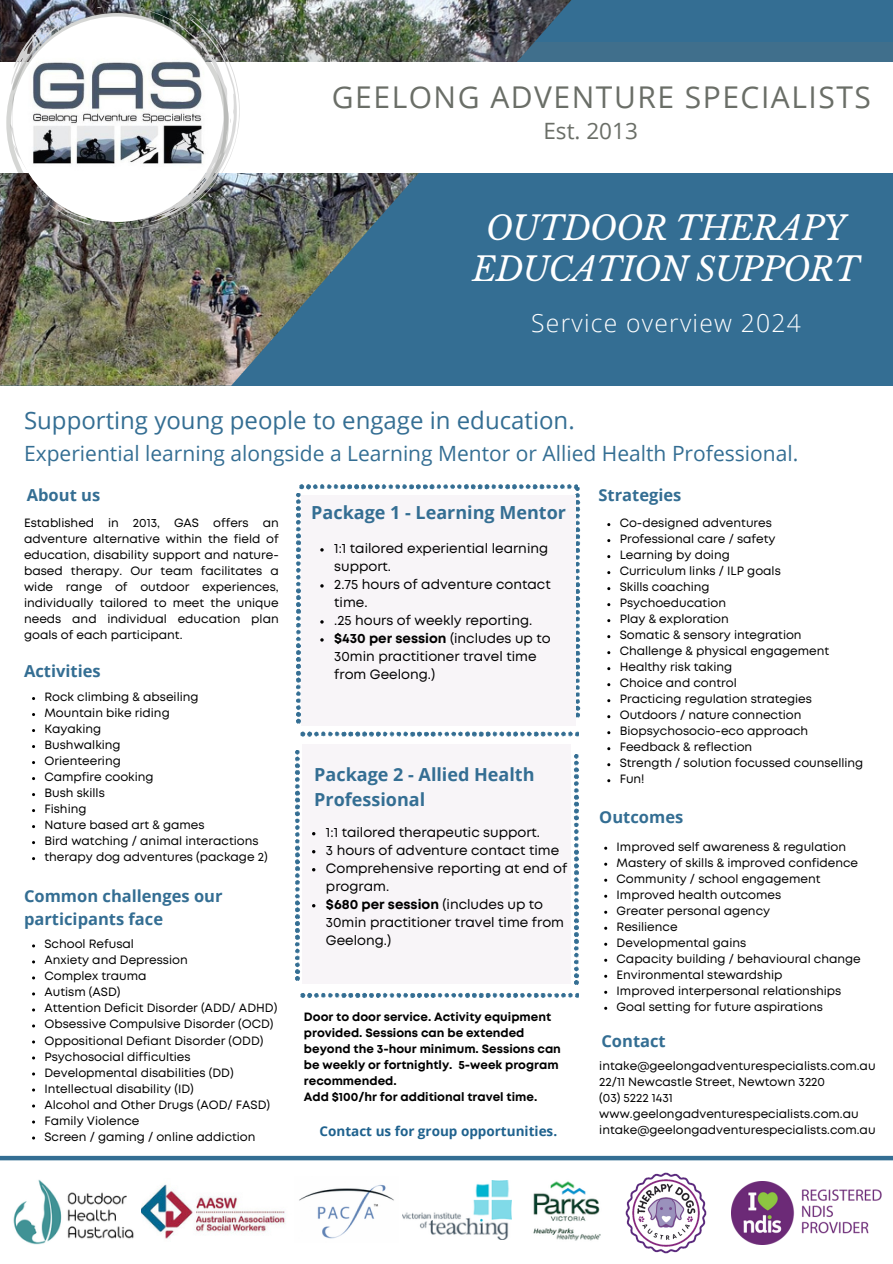
<style>
.page{position:relative;width:893px;height:1264px;background:#fff}
.page>*{position:absolute;margin:0;border:0;box-sizing:border-box;transform-origin:0 0}
.t1{font:italic 32.85px/40.5px "Libre Baskerville";letter-spacing:-.02em;color:#fff;text-align:center}
.t2{font:30px "Open Sans";letter-spacing:.05em;color:#6a6e67}
.t3{font:300 24.6px "Open Sans";letter-spacing:.05em;color:#fff}
.t4{font:24px "Open Sans";color:#346e93}
.t5{font:22.5px "Open Sans";color:#6a6e67}
.t6{font:21px "Open Sans";color:#346e93}
.t7{font:700 18px "Open Sans";color:#346e93}
.t8{font:700 16.5px/22.5px "Open Sans";color:#346e93}
.t9{font:13.5px/18px "Mont";color:#000}
.t10{font:700 13.5px "Open Sans";color:#1f628e}
.t11{font:12px/16px "Mont";color:#000;text-align:justify}
.t12{font:700 12px/16px "Mont";color:#000}
.s1{font-weight:700}
</style>
<div class="page">
<div style="left:0;top:0;width:892px;height:386px;background:#346e93"></div>
<img style="left:0;top:240px;width:248px;height:146px">
<img style="left:248px;top:0;width:324px;height:367px">
<div style="left:0;top:1155px;width:892px;height:5px;background:#346e93"></div>
<svg style="left:258px;top:42px;width:634px;height:20px;fill:#406f8c"></svg>
<div style="left:0;top:62px;width:892px;height:111px;background:#fff"></div>
<svg style="left:0;top:0;width:254px;height:240px"></svg>
<img style="left:9px;top:3px;width:249px;height:246px">
<svg style="left:6px;top:12px;width:223px;height:222px"></svg>
<img style="left:731px;top:1181px;width:151px;height:63px">
<img style="left:141px;top:1184px;width:145px;height:55px">
<img style="left:498px;top:1181px;width:103px;height:60px">
<img style="left:299px;top:1184px;width:95px;height:55px">
<div style="left:302px;top:744px;width:268px;height:239px;background:#f8f5f8"></div>
<img style="left:611px;top:1160px;width:109px;height:94px">
<img style="left:13px;top:1179px;width:121px;height:64px">
<img style="left:402px;top:1180px;width:109px;height:59px">
<svg style="left:573px;top:755px;width:6px;height:229px"></svg>
<svg style="left:301px;top:731px;width:277px;height:5px"></svg>
<svg style="left:301px;top:992px;width:277px;height:6px"></svg>
<svg style="left:296px;top:484px;width:284px;height:239px"></svg>
<svg style="left:295px;top:751px;width:5px;height:229px"></svg>
<p class="t2" style="left:332px;top:76px;width:540px">GEELONG ADVENTURE SPECIALISTS</p>
<p class="t5" style="left:543px;top:115px;width:96px">Est. 2013</p>
<p class="t1" style="left:472px;top:208px;width:388px">OUTDOOR THERAPY<br>EDUCATION SUPPORT</p>
<p class="t3" style="left:531px;top:305px;width:271px">Service overview 2024</p>
<p class="t4" style="left:24px;top:404px;width:552px">Supporting young people to engage in education.</p>
<p class="t6" style="left:24px;top:439px;width:775px">Experiential learning alongside a Learning Mentor or Allied Health Professional.</p>
<p class="t8" style="left:27px;top:483px;width:75px">About us</p>
<p class="t11" style="left:24px;top:516px;width:256px">Established in 2013, GAS offers an adventure alternative within the field of education, disability support and nature&shy;based therapy. Our team facilitates a wide range of outdoor experiences, individually tailored to meet the unique needs and individual education plan goals of each participant.</p>
<p class="t8" style="left:24px;top:659px;width:78px">Activities</p>
<p class="t11" style="left:44px;top:689px;width:156px">Rock climbing &amp; abseiling</p>
<p class="t11" style="left:44px;top:705px;width:127px">Mountain bike riding</p>
<p class="t11" style="left:44px;top:721px;width:58px">Kayaking</p>
<p class="t11" style="left:44px;top:737px;width:78px">Bushwalking</p>
<p class="t11" style="left:44px;top:753px;width:78px">Orienteering</p>
<p class="t11" style="left:44px;top:769px;width:111px">Campfire cooking</p>
<p class="t11" style="left:44px;top:785px;width:62px">Bush skills</p>
<p class="t11" style="left:44px;top:801px;width:44px">Fishing</p>
<h4 class="t11" style="left:44px;top:817px;width:162px">Nature based art &amp; games</h4>
<p class="t11" style="left:44px;top:833px;width:216px">Bird watching / animal interactions</p>
<p class="t11" style="left:44px;top:849px;width:225px">therapy dog adventures (package 2)</p>
<p class="t8" style="left:24px;top:884px;width:200px">Common challenges our participants face</p>
<p class="t11" style="left:44px;top:937px;width:91px">School Refusal</p>
<p class="t11" style="left:44px;top:953px;width:145px">Anxiety and Depression</p>
<p class="t11" style="left:44px;top:969px;width:104px">Complex trauma</p>
<p class="t11" style="left:44px;top:985px;width:78px">Autism (ASD)</p>
<p class="t11" style="left:44px;top:1001px;width:234px">Attention Deficit Disorder (ADD/ ADHD)</p>
<p class="t11" style="left:44px;top:1017px;width:230px">Obsessive Compulsive Disorder (OCD)</p>
<p class="t11" style="left:44px;top:1033px;width:220px">Oppositional Defiant Disorder (ODD)</p>
<p class="t11" style="left:44px;top:1049px;width:148px">Psychosocial difficulties</p>
<p class="t11" style="left:44px;top:1065px;width:191px">Developmental disabilities (DD)</p>
<p class="t11" style="left:44px;top:1081px;width:151px">Intellectual disability (ID)</p>
<p class="t11" style="left:44px;top:1097px;width:227px">Alcohol and Other Drugs (AOD/ FASD)</p>
<h4 class="t11" style="left:44px;top:1113px;width:96px">Family Violence</h4>
<h4 class="t11" style="left:44px;top:1129px;width:212px">Screen / gaming / online addiction</h4>
<p class="t8" style="left:598px;top:483px;width:84px">Strategies</p>
<h4 class="t7" style="left:311px;top:499px;width:256px">Package 1 - Learning Mentor</h4>
<h2 class="t11" style="left:619px;top:516px;width:154px">Co-designed adventures</h2>
<h3 class="t11" style="left:619px;top:532px;width:157px">Professional care / safety</h3>
<p class="t11" style="left:619px;top:548px;width:112px">Learning by doing</p>
<h4 class="t11" style="left:619px;top:564px;width:163px">Curriculum links / ILP goals</h4>
<h4 class="t11" style="left:619px;top:580px;width:91px">Skills coaching</h4>
<p class="t11" style="left:619px;top:596px;width:108px">Psychoeducation</p>
<p class="t11" style="left:619px;top:612px;width:111px">Play &amp; exploration</p>
<p class="t11" style="left:619px;top:628px;width:183px">Somatic &amp; sensory integration</p>
<p class="t11" style="left:619px;top:644px;width:211px">Challenge &amp; physical engagement</p>
<p class="t11" style="left:619px;top:660px;width:114px">Healthy risk taking</p>
<p class="t11" style="left:619px;top:676px;width:119px">Choice and control</p>
<h4 class="t11" style="left:619px;top:692px;width:194px">Practicing regulation strategies</h4>
<p class="t11" style="left:619px;top:708px;width:183px">Outdoors / nature connection</p>
<p class="t11" style="left:619px;top:724px;width:190px">Biopsychosocio-eco approach</p>
<p class="t11" style="left:619px;top:740px;width:134px">Feedback &amp; reflection</p>
<p class="t11" style="left:619px;top:756px;width:245px">Strength / solution focussed counselling</p>
<h4 class="t9" style="left:334px;top:540px;width:215px">1:1 tailored experiential learning support.</h4>
<p class="t9" style="left:334px;top:576px;width:218px">2.75 hours of adventure contact time.</p>
<p class="t9" style="left:334px;top:612px;width:200px">.25 hours of weekly reporting.</p>
<p class="t9" style="left:334px;top:630px;width:218px"><span class="s1">$430 per session</span> (includes up to<br>30min practitioner travel time from Geelong.)</p>
<p class="t7" style="left:314px;top:762px;width:222px">Package 2 - Allied Health</p>
<p class="t11" style="left:619px;top:772px;width:26px">Fun!</p>
<p class="t7" style="left:314px;top:786px;width:112px">Professional</p>
<p class="t9" style="left:326px;top:823px;width:215px">1:1 tailored therapeutic support.</p>
<p class="t9" style="left:326px;top:841px;width:235px">3 hours of adventure contact time</p>
<p class="t9" style="left:326px;top:859px;width:243px">Comprehensive reporting at end of program.</p>
<p class="t9" style="left:326px;top:895px;width:240px"><span class="s1">$680 per session</span> (includes up to<br>30min practitioner travel time from<br>Geelong.)</p>
<p class="t8" style="left:599px;top:805px;width:85px">Outcomes</p>
<p class="t11" style="left:616px;top:839px;width:231px">Improved self awareness &amp; regulation</p>
<p class="t11" style="left:616px;top:855px;width:243px">Mastery of skills &amp; improved confidence</p>
<p class="t11" style="left:616px;top:871px;width:205px">Community / school engagement</p>
<p class="t11" style="left:616px;top:887px;width:166px">Improved health outcomes</p>
<p class="t11" style="left:616px;top:903px;width:155px">Greater personal agency</p>
<p class="t11" style="left:616px;top:919px;width:62px">Resilience</p>
<p class="t11" style="left:616px;top:935px;width:131px">Developmental gains</p>
<p class="t11" style="left:616px;top:951px;width:246px">Capacity building / behavioural change</p>
<p class="t11" style="left:616px;top:967px;width:167px">Environmental stewardship</p>
<p class="t11" style="left:616px;top:983px;width:226px">Improved interpersonal relationships</p>
<p class="t11" style="left:616px;top:999px;width:208px">Goal setting for future aspirations</p>
<p class="t12" style="left:304px;top:1009px;width:258px">Door to door service. Activity equipment provided. Sessions can be extended beyond the 3-hour minimum. Sessions can be weekly or fortnightly. 5-week program recommended.</p>
<p class="t12" style="left:304px;top:1089px;width:235px">Add $100/hr for additional travel time.</p>
<p class="t8" style="left:601px;top:1028px;width:66px">Contact</p>
<p class="t11" style="left:599px;top:1058px;width:278px">intake@geelongadventurespecialists.com.au</p>
<p class="t11" style="left:599px;top:1074px;width:227px">22/11 Newcastle Street, Newtown 3220</p>
<p class="t11" style="left:599px;top:1090px;width:75px">(03) 5222 1431</p>
<p class="t11" style="left:599px;top:1106px;width:261px">www.geelongadventurespecialists.com.au</p>
<p class="t11" style="left:599px;top:1122px;width:278px">intake@geelongadventurespecialists.com.au</p>
<p class="t10" style="left:319px;top:1121px;width:239px">Contact us for group opportunities.</p>
</div>
